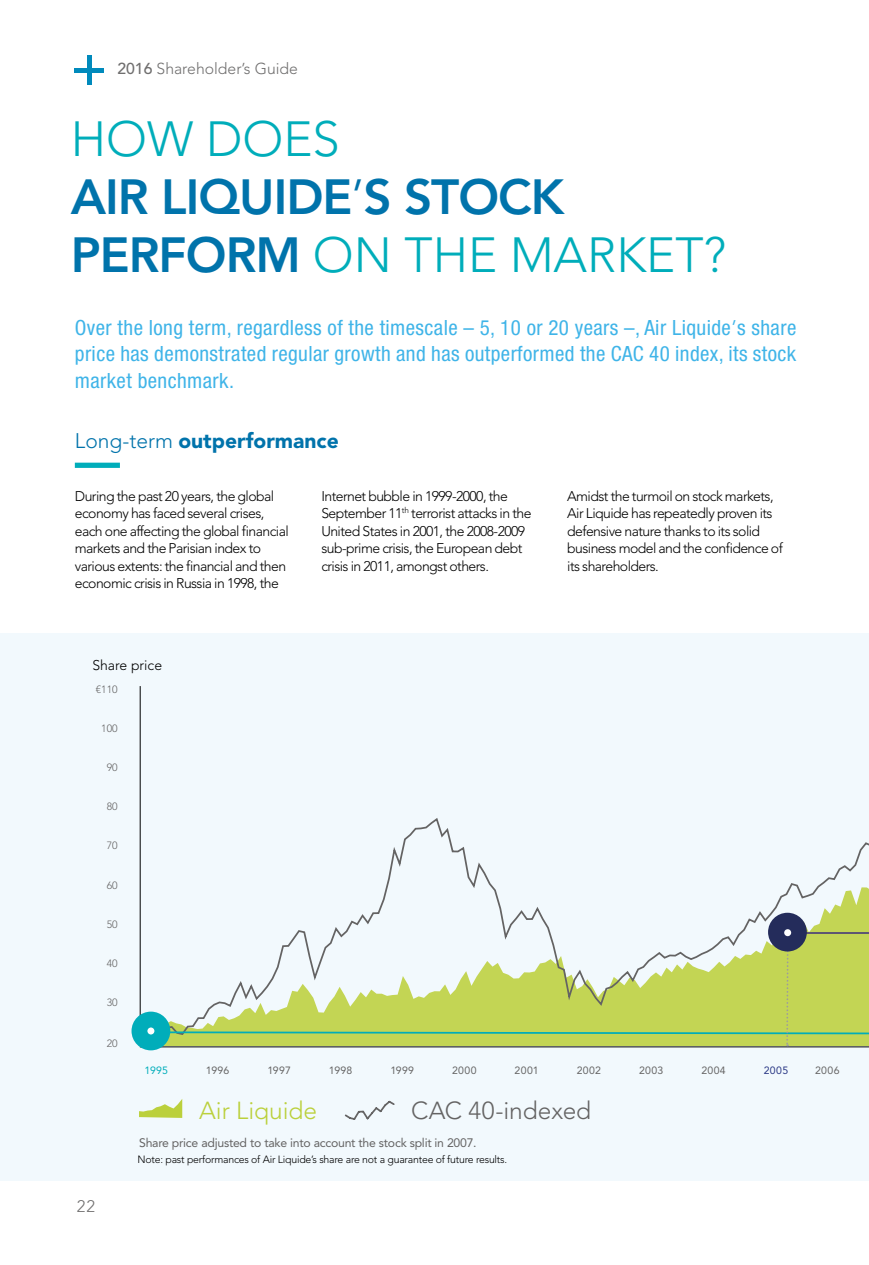
<style>
.page{position:relative;width:869px;height:1265px;background:#fff}
.page>*{position:absolute;margin:0;border:0;box-sizing:border-box;transform-origin:0 0}
.t1{font:800 49px/57.8px "Avenir LT Std";letter-spacing:-.02em;color:#0073ab}
.t2{font:300 24.5px "Avenir LT Std";letter-spacing:-.005em;color:#646363}
.t3{font:300 24.5px "Avenir LT Std";color:#bbd03c}
.t4{font:condensed 21px/26.2px "Helvetica Neue LT Std";letter-spacing:.02em;color:#3fb4e8;text-align:justify}
.t5{font:900 21px "Avenir LT Std";color:#0073ab}
.t6{font:300 16.62px "Avenir LT Std";color:#706f6f}
.t7{font:300 15.75px "Avenir LT Std";color:#706f6f}
.t8{font:300 14px/17.5px "Avenir LT Std";letter-spacing:-.04em;color:#000}
.t9{font:300 14px "Avenir LT Std";color:#000}
.t10{font:12.25px "Avenir LT Std";letter-spacing:-.02em;color:#646363}
.t11{font:300 10.5px "Avenir LT Std";letter-spacing:-.02em;color:#000}
.t12{font:10.5px "Avenir LT Std";letter-spacing:.02em;color:#646363}
.t13{font:300 10.5px "Avenir LT Std";color:#646363}
.t14{font:10.5px "Avenir LT Std";color:#00adba}
.t15{font:10.5px "Avenir LT Std";color:#273583}
.s1{font-weight:500}
.s2{font-weight:300;color:#00adba}
.s3{font-weight:300}
.s4{font-family:"Avenir LT Std";font-weight:300;font-stretch:normal}
</style>
<div class="page">
<div style="left:87px;top:56px;width:5px;height:29px;background:#008abc"></div>
<hr style="left:75px;top:68px;width:29px;height:4px;background:#008abc">
<div style="left:0;top:633px;width:868px;height:548px;background:#f2f9fd"></div>
<div style="left:75px;top:463px;width:45px;height:5px;background:#00adba"></div>
<svg style="left:138px;top:816px;width:730px;height:200px"></svg>
<hr style="left:140px;top:686px;width:1px;height:361px;background:#000">
<svg style="left:344px;top:1100px;width:51px;height:20px"></svg>
<svg style="left:139px;top:1099px;width:43px;height:19px"></svg>
<hr style="left:140px;top:1047px;width:728px;height:1px;background:#000">
<div style="left:131px;top:1012px;width:39px;height:38px;background:#00adba;border-radius:50%"></div>
<svg style="left:140px;top:932px;width:728px;height:114px"></svg>
<hr style="left:774px;top:932px;width:94px;height:2px;background:#504677">
<div style="left:767px;top:913px;width:39px;height:38px;background:#242c5b;border-radius:50%"></div>
<svg style="left:783px;top:929px;width:7px;height:7px"></svg>
<p class="t7" style="left:117px;top:59px;width:182px"><span class="s1">2016</span> Shareholder’s Guide</p>
<h1 class="t1" style="left:71px;top:110px;width:656px"><span class="s2">HOW DOES<br></span>AIR LIQUIDE<span class="s3">’</span>S STOCK<br>PERFORM <span class="s2">ON THE MARKET?</span></h1>
<h3 class="t4" style="left:75px;top:314px;width:722px">Over the long term, regardless of the timescale – 5, 10 or 20 years –, Air Liquide<span class="s4">’</span>s share price has demonstrated regular growth and has outperformed the CAC 40 index, its stock market benchmark.</h3>
<h3 class="t5" style="left:75px;top:428px;width:265px"><span class="s3">Long-term</span> outperformance</h3>
<p class="t8" style="left:75px;top:487px;width:215px">During the past 20 years, the global economy has faced several crises, each one affecting the global financial markets and the Parisian index to various extents: the financial and then economic crisis in Russia in 1998, the</p>
<p class="t8" style="left:321px;top:487px;width:211px">Internet bubble in 1999-2000, the September 11<sup>th</sup> terrorist attacks in the United States in 2001, the 2008-2009 sub-prime crisis, the European debt crisis in 2011, amongst others.</p>
<p class="t8" style="left:567px;top:487px;width:217px">Amidst the turmoil on stock markets, Air Liquide has repeatedly proven its defensive nature thanks to its solid business model and the confidence of its shareholders.</p>
<p class="t9" style="left:92px;top:657px;width:71px">Share price</p>
<p class="t13" style="left:96px;top:683px;width:23px">€110</p>
<p class="t13" style="left:101px;top:722px;width:18px">100</p>
<p class="t13" style="left:107px;top:761px;width:12px">90</p>
<p class="t13" style="left:107px;top:801px;width:12px">80</p>
<p class="t13" style="left:107px;top:840px;width:12px">70</p>
<p class="t13" style="left:107px;top:879px;width:12px">60</p>
<p class="t13" style="left:107px;top:918px;width:12px">50</p>
<p class="t13" style="left:107px;top:957px;width:12px">40</p>
<p class="t13" style="left:107px;top:996px;width:12px">30</p>
<p class="t13" style="left:107px;top:1038px;width:12px">20</p>
<p class="t6" style="left:77px;top:1196px;width:20px">22</p>
<p class="t14" style="left:144px;top:1064px;width:25px">1995</p>
<p class="t12" style="left:206px;top:1064px;width:25px">1996</p>
<p class="t12" style="left:267px;top:1064px;width:25px">1997</p>
<p class="t12" style="left:329px;top:1064px;width:25px">1998</p>
<p class="t12" style="left:390px;top:1064px;width:25px">1999</p>
<p class="t12" style="left:452px;top:1064px;width:26px">2000</p>
<p class="t12" style="left:514px;top:1064px;width:26px">2001</p>
<p class="t12" style="left:576px;top:1064px;width:26px">2002</p>
<p class="t12" style="left:638px;top:1064px;width:26px">2003</p>
<p class="t12" style="left:701px;top:1064px;width:26px">2004</p>
<p class="t15" style="left:763px;top:1064px;width:26px">2005</p>
<p class="t12" style="left:814px;top:1064px;width:26px">2006</p>
<h2 class="t3" style="left:199px;top:1096px;width:119px">Air Liquide</h2>
<h2 class="t2" style="left:411px;top:1096px;width:181px">CAC 40-indexed</h2>
<p class="t10" style="left:139px;top:1136px;width:339px">Share price adjusted to take into account the stock split in 2007.</p>
<p class="t11" style="left:137px;top:1154px;width:371px">Note: past performances of Air Liquide’s share are not a guarantee of future results.</p>
</div>
